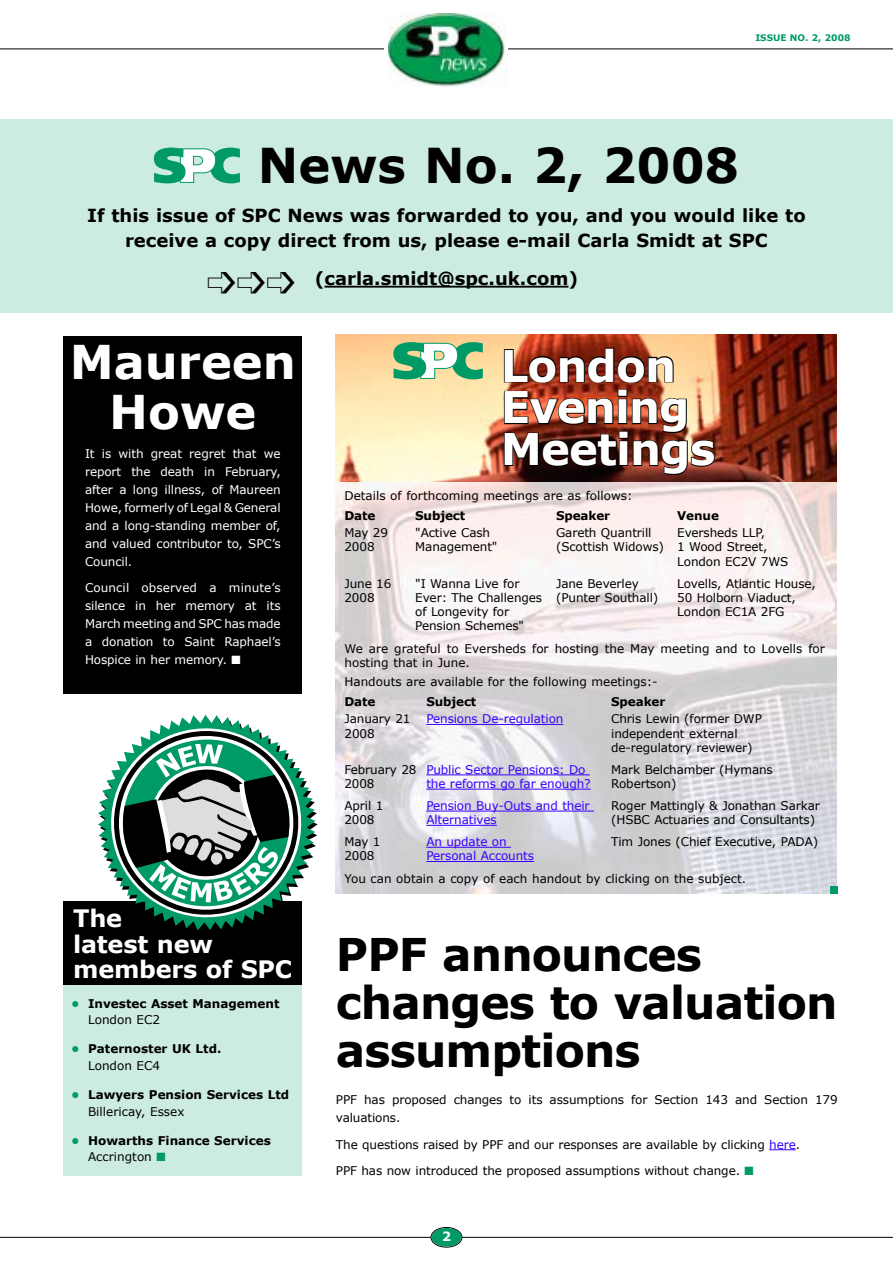
<style>
.page{position:relative;width:893px;height:1263px;background:#fff}
.page>*{position:absolute;margin:0;border:0;box-sizing:border-box;transform-origin:0 0}
.t1{font:700 48px "Verdana";color:#000}
.t2{font:700 46.5px/49.5px "Verdana";color:#fff;text-align:center}
.t3{font:700 45px/48px "Verdana";letter-spacing:-.02em;color:#000}
.t4{font:700 43.5px/41.8px "Verdana";letter-spacing:-.02em;color:#fff}
.t5{font:700 24px/25.5px "Verdana";letter-spacing:-.01em;color:#fff}
.t6{font:700 18px/25.5px "Verdana";color:#000;text-align:center}
.t7{font:700 12.75px "Verdana";color:#fff}
.t8{font:12px/14.2px "Verdana";letter-spacing:-.01em;color:#000}
.t9{font:12px/18px "Verdana";letter-spacing:-.01em;color:#fff;text-align:justify}
.t10{font:700 12px/16.5px "Verdana";color:#000}
.t11{font:12px/14.2px "Verdana";letter-spacing:-.01em;color:#3900ff}
.t12{font:700 9px "Verdana";color:#009a67}
.s1{color:#009a67}
.s2{font-weight:400}
.s3{color:#3900ff}
</style>
<div class="page">
<svg style="left:769px;top:1149px;width:27px;height:1px"></svg>
<div style="left:64px;top:336px;width:238px;height:357px;background:#000"></div>
<img style="left:336px;top:335px;width:501px;height:147px">
<svg style="left:393px;top:342px;width:90px;height:37px"></svg>
<img style="left:503px;top:347px;width:213px;height:129px">
<img style="left:336px;top:482px;width:501px;height:411px">
<hr style="left:426px;top:724px;width:137px;height:1px;background:#3900ff">
<hr style="left:426px;top:774px;width:164px;height:1px;background:#3900ff">
<hr style="left:426px;top:789px;width:165px;height:1px;background:#3900ff">
<hr style="left:426px;top:811px;width:168px;height:1px;background:#3900ff">
<hr style="left:426px;top:825px;width:71px;height:1px;background:#3900ff">
<hr style="left:426px;top:847px;width:85px;height:1px;background:#3900ff">
<hr style="left:426px;top:861px;width:108px;height:1px;background:#3900ff">
<div style="left:830px;top:887px;width:7px;height:7px;background:#009a67"></div>
<div style="left:64px;top:901px;width:238px;height:93px;background:#000"></div>
<div style="left:64px;top:986px;width:238px;height:190px;background:#ccebe1"></div>
<svg style="left:99px;top:716px;width:214px;height:213px"></svg>
<svg style="left:108px;top:725px;width:196px;height:195px"></svg>
<div style="left:0;top:119px;width:893px;height:194px;background:#ccebe1"></div>
<hr style="left:324px;top:286px;width:244px;height:2px;background:#000">
<svg style="left:154px;top:148px;width:86px;height:35px"></svg>
<hr style="left:0;top:1237px;width:893px;height:1px;background:#000">
<svg style="left:431px;top:1227px;width:31px;height:20px"></svg>
<div style="left:431px;top:1227px;width:31px;height:20px;border:1px solid #000;border-radius:50%"></div>
<div style="left:432px;top:1228px;width:29px;height:18px;background:#009a67;border-radius:50%"></div>
<hr style="left:0;top:49px;width:893px;height:1px;background:#000">
<div style="left:385px;top:14px;width:123px;height:75px;background:#fff"></div>
<img style="left:388px;top:14px;width:119px;height:73px">
<p class="t12" style="left:755px;top:32px;width:13px">Issue</p>
<p class="t12" style="left:790px;top:32px;width:62px">No. 2, 2008</p>
<h1 class="t1" style="left:258px;top:135px;width:483px">News No. 2, 2008</h1>
<h3 class="t6" style="left:87px;top:202px;width:720px">If this issue of SPC News was forwarded to you, and you would like to receive a copy direct from us, please e-mail Carla Smidt at SPC</h3>
<h3 class="t6" style="left:207px;top:266px;width:373px">➩➩➩ (carla.smidt@spc.uk.com)</h3>
<h2 class="t2" style="left:70px;top:336px;width:228px">Maureen<br>Howe</h2>
<h3 class="t4" style="left:501px;top:343px;width:216px">London<br>Evening<br>Meetings</h3>
<p class="t8" style="left:344px;top:488px;width:290px">Details of forthcoming meetings are as follows:</p>
<p class="t10" style="left:344px;top:506px;width:33px">Date</p>
<p class="t10" style="left:415px;top:506px;width:52px">Subject</p>
<p class="t10" style="left:556px;top:506px;width:56px">Speaker</p>
<p class="t10" style="left:677px;top:506px;width:43px">Venue</p>
<p class="t8" style="left:344px;top:525px;width:45px">May 29<br>2008</p>
<p class="t8" style="left:415px;top:525px;width:84px">"Active Cash<br>Management"</p>
<p class="t8" style="left:556px;top:525px;width:109px">Gareth Quantrill (Scottish Widows)</p>
<p class="t8" style="left:677px;top:525px;width:113px">Eversheds LLP,<br>1 Wood Street,<br>London EC2V 7WS</p>
<p class="t8" style="left:344px;top:576px;width:48px">June 16<br>2008</p>
<p class="t8" style="left:415px;top:576px;width:128px">"I Wanna Live for<br>Ever: The Challenges of Longevity for<br>Pension Schemes"</p>
<p class="t8" style="left:556px;top:576px;width:104px">Jane Beverley (Punter Southall)</p>
<p class="t8" style="left:677px;top:576px;width:140px">Lovells, Atlantic House,<br>50 Holborn Viaduct,<br>London EC1A 2FG</p>
<p class="t8" style="left:344px;top:641px;width:482px">We are grateful to Eversheds for hosting the May meeting and to Lovells for hosting that in June.</p>
<p class="t8" style="left:344px;top:674px;width:315px">Handouts are available for the following meetings:-</p>
<p class="t10" style="left:344px;top:693px;width:33px">Date</p>
<p class="t10" style="left:426px;top:693px;width:52px">Subject</p>
<p class="t10" style="left:611px;top:693px;width:56px">Speaker</p>
<p class="t8" style="left:344px;top:711px;width:68px">January 21<br>2008</p>
<p class="t11" style="left:426px;top:711px;width:139px">Pensions De-regulation</p>
<p class="t8" style="left:611px;top:711px;width:152px">Chris Lewin (former DWP independent external de-regulatory reviewer)</p>
<p class="t8" style="left:344px;top:762px;width:74px">February 28<br>2008</p>
<p class="t11" style="left:426px;top:762px;width:166px">Public Sector Pensions: Do the reforms go far enough?</p>
<p class="t8" style="left:611px;top:762px;width:163px">Mark Belchamber (Hymans<br>Robertson)</p>
<p class="t8" style="left:344px;top:798px;width:40px">April 1<br>2008</p>
<p class="t11" style="left:426px;top:798px;width:165px">Pension Buy-Outs and their<br>Alternatives</p>
<p class="t8" style="left:611px;top:798px;width:210px">Roger Mattingly &amp; Jonathan Sarkar (HSBC Actuaries and Consultants)</p>
<p class="t8" style="left:344px;top:834px;width:38px">May 1<br>2008</p>
<p class="t11" style="left:426px;top:834px;width:109px">An update on<br>Personal Accounts</p>
<p class="t8" style="left:611px;top:834px;width:209px">Tim Jones (Chief Executive, PADA)</p>
<p class="t8" style="left:344px;top:871px;width:403px">You can obtain a copy of each handout by clicking on the subject.</p>
<p class="t9" style="left:85px;top:444px;width:197px">It is with great regret that we report the death in February, after a long illness, of Maureen Howe, formerly of Legal &amp; General and a long-standing member of, and valued contributor to, SPC’s Council.</p>
<p class="t9" style="left:85px;top:579px;width:197px">Council observed a minute’s silence in her memory at its March meeting and SPC has made a donation to Saint Raphael’s Hospice in her memory. ■</p>
<h3 class="t5" style="left:73px;top:905px;width:221px">The<br>latest new members of SPC</h3>
<p class="t10" style="left:88px;top:994px;width:193px;text-indent:-17px"><span class="s1">•</span> Investec Asset Management<br><span class="s2">London EC2</span></p>
<p class="t10" style="left:88px;top:1040px;width:135px;text-indent:-17px"><span class="s1">•</span> Paternoster UK Ltd.<br><span class="s2">London EC4</span></p>
<p class="t10" style="left:88px;top:1086px;width:203px;text-indent:-17px"><span class="s1">•</span> Lawyers Pension Services Ltd<br><span class="s2">Billericay, Essex</span></p>
<p class="t10" style="left:88px;top:1132px;width:184px;text-indent:-17px"><span class="s1">•</span> Howarths Finance Services<br><span class="s2">Accrington</span> <span class="s1">■</span></p>
<h3 class="t3" style="left:336px;top:929px;width:503px">PPF announces changes to valuation assumptions</h3>
<p class="t8" style="left:336px;top:1090px;width:503px;line-height:18px">PPF has proposed changes to its assumptions for Section 143 and Section 179 valuations.</p>
<p class="t8" style="left:336px;top:1137px;width:466px">The questions raised by PPF and our responses are available by clicking <span class="s3">here</span>.</p>
<p class="t8" style="left:336px;top:1163px;width:419px">PPF has now introduced the proposed assumptions without change. <span class="s1">■</span></p>
<p class="t7" style="left:442px;top:1228px;width:11px">2</p>
</div>
